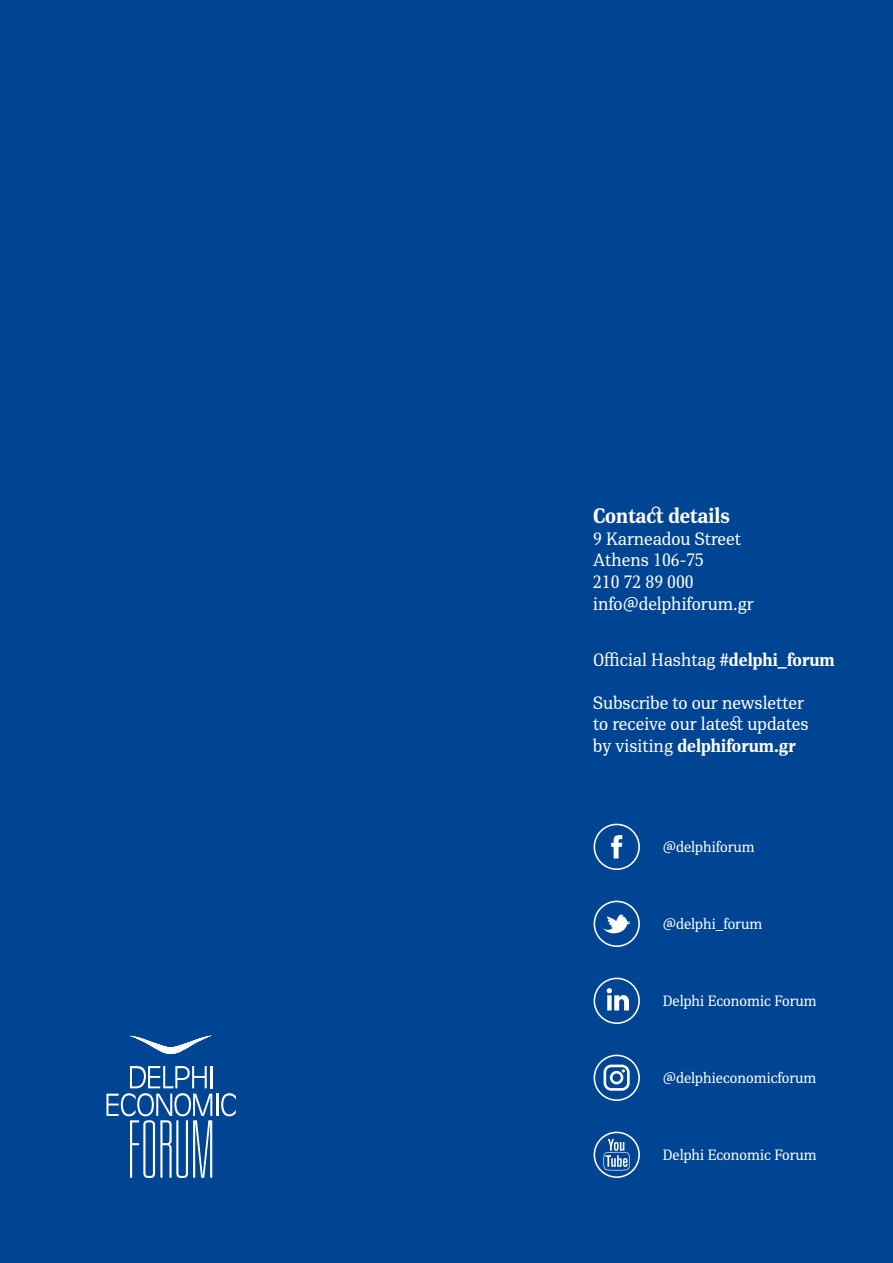
<style>
.page{position:relative;width:893px;height:1263px;background:#004594}
.page>*{position:absolute;margin:0;border:0;box-sizing:border-box;transform-origin:0 0}
.t1{font:700 21px "PFDIN Serif";color:#fff}
.t2{font:18px/21.6px "PFDIN Serif";color:#fff}
.t3{font:15px "PFDIN Serif";color:#fff}
.s1{font-weight:700}
</style>
<div class="page">
<svg style="left:129px;top:1035px;width:83px;height:19px"></svg>
<hr style="left:210px;top:1066px;width:3px;height:22px;background:#fff">
<hr style="left:216px;top:1094px;width:2px;height:22px;background:#fff">
<svg style="left:221px;top:1093px;width:15px;height:23px"></svg>
<svg style="left:106px;top:1066px;width:106px;height:112px"></svg>
<svg style="left:594px;top:824px;width:46px;height:46px"></svg>
<svg style="left:594px;top:901px;width:46px;height:46px"></svg>
<svg style="left:594px;top:978px;width:46px;height:46px"></svg>
<svg style="left:594px;top:1131px;width:46px;height:47px"></svg>
<svg style="left:594px;top:1054px;width:46px;height:47px"></svg>
<p class="t1" style="left:593px;top:502px;width:138px">Contact details</p>
<p class="t2" style="left:593px;top:528px;width:162px">9 Karneadou Street<br>Athens 106-75<br>210 72 89 000 info@delphiforum.gr</p>
<p class="t2" style="left:593px;top:648px;width:243px">Official Hashtag <span class="s1">#delphi_forum</span></p>
<p class="t2" style="left:593px;top:692px;width:217px">Subscribe to our newsletter to receive our latest updates by visiting <span class="s1">delphiforum.gr</span></p>
<p class="t3" style="left:663px;top:838px;width:94px">@delphiforum</p>
<p class="t3" style="left:663px;top:915px;width:101px">@delphi_forum</p>
<p class="t3" style="left:663px;top:992px;width:156px">Delphi Economic Forum</p>
<p class="t3" style="left:663px;top:1069px;width:155px">@delphieconomicforum</p>
<p class="t3" style="left:663px;top:1146px;width:156px">Delphi Economic Forum</p>
</div>
